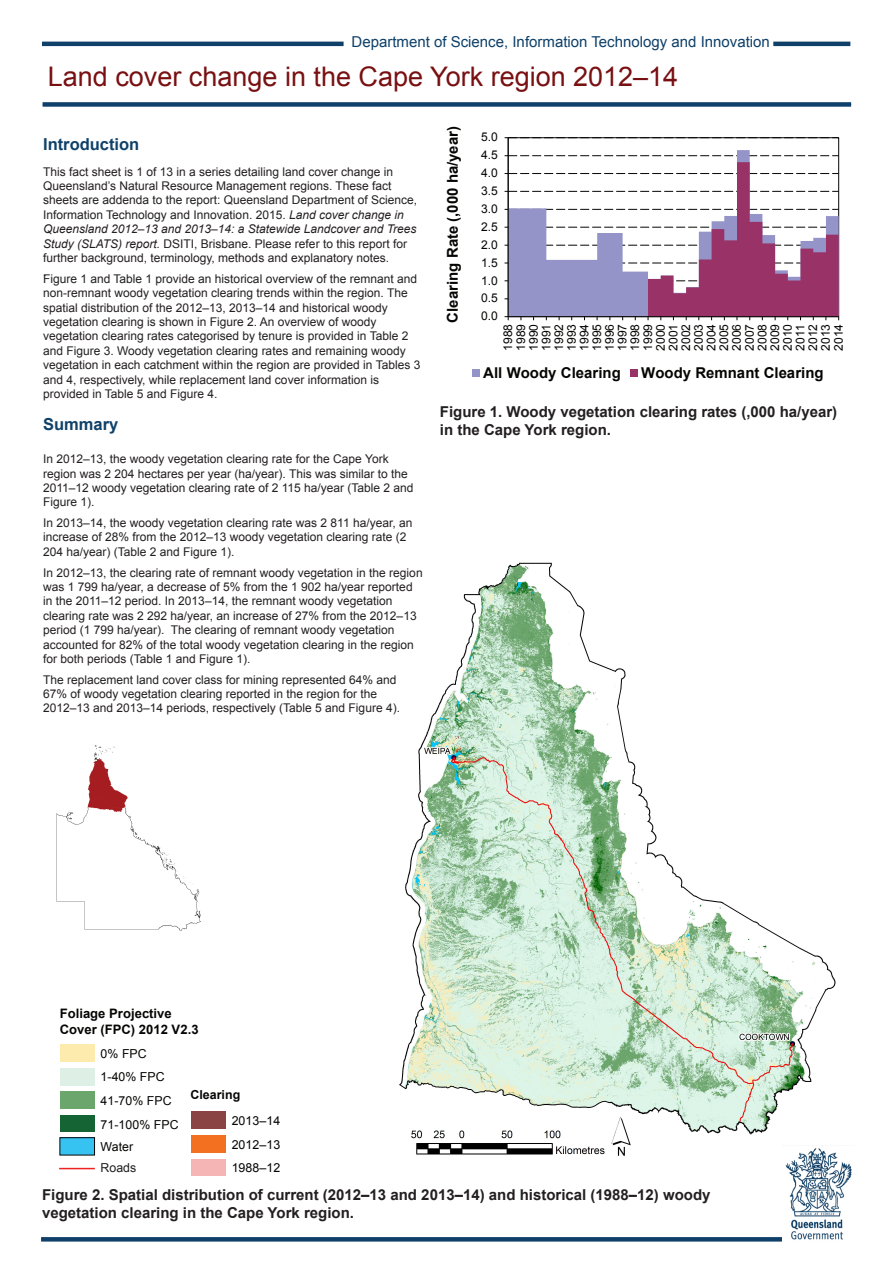
<style>
.page{position:relative;width:893px;height:1263px;background:#fff}
.page>*{position:absolute;margin:0;border:0;box-sizing:border-box;transform-origin:0 0}
.t1{font:27px "Arial";color:#781012}
.t2{font:700 16.5px "Arial";color:#0f4169}
.t3{font:700 15px/18px "Arial";color:#231f20}
.t4{font:700 15px "Arial";color:#050504}
.t5{font:15px "Arial";color:#0e4069}
.t6{font:700 13.05px/15.6px "Arial";color:#050504}
.t7{font:12.45px/23.7px "Arial";letter-spacing:-.005em;color:#050504;text-align:justify}
.t8{font:700 12.45px "Arial";color:#050504}
.t9{font:12.3px/23.5px "Arial";color:#050504}
.t10{font:12.3px "Arial";color:#231f20}
.t11{font:12px/14.4px "Arial";color:#231f20}
.t12{font:12px/12.8px "Arial";letter-spacing:-.005em;color:#050504;text-align:justify}
.s1{font-style:italic}
</style>
<div class="page">
<img style="left:399px;top:562px;width:437px;height:594px">
<div style="left:43px;top:102px;width:808px;height:5px;background:#0e4069"></div>
<img style="left:56px;top:745px;width:145px;height:185px">
<svg style="left:509px;top:150px;width:330px;height:12px"></svg>
<svg style="left:509px;top:162px;width:330px;height:154px"></svg>
<hr style="left:508px;top:138px;width:1px;height:179px;background:#050504">
<svg style="left:505px;top:137px;width:334px;height:1px"></svg>
<svg style="left:505px;top:155px;width:334px;height:1px"></svg>
<svg style="left:505px;top:173px;width:334px;height:1px"></svg>
<svg style="left:505px;top:191px;width:334px;height:1px"></svg>
<svg style="left:505px;top:209px;width:334px;height:1px"></svg>
<svg style="left:505px;top:227px;width:334px;height:1px"></svg>
<svg style="left:505px;top:245px;width:334px;height:1px"></svg>
<svg style="left:505px;top:263px;width:334px;height:1px"></svg>
<svg style="left:505px;top:281px;width:334px;height:1px"></svg>
<svg style="left:505px;top:299px;width:334px;height:1px"></svg>
<hr style="left:508px;top:316px;width:331px;height:1px;background:#050504">
<div style="left:472px;top:369px;width:8px;height:8px;background:#9594c9"></div>
<div style="left:630px;top:369px;width:8px;height:8px;background:#993367"></div>
<hr style="left:42px;top:42px;width:302px;height:4px;background:#0e4069">
<hr style="left:773px;top:42px;width:77px;height:4px;background:#0e4069">
<svg style="left:41px;top:1237px;width:741px;height:4px;background:#12436c"></svg>
<img style="left:783px;top:1145px;width:69px;height:95px">
<div style="left:191px;top:1112px;width:34px;height:17px;background:#8a4444"></div>
<div style="left:191px;top:1135px;width:34px;height:18px;background:#f37021"></div>
<div style="left:191px;top:1159px;width:34px;height:17px;background:#f6b5b5"></div>
<div style="left:60px;top:1138px;width:35px;height:17px;background:#37c3f2"></div>
<div style="left:60px;top:1137px;width:35px;height:18px;border:1px solid #050504"></div>
<hr style="left:60px;top:1168px;width:34px;height:1px;background:#ee2123">
<div style="left:60px;top:1045px;width:35px;height:17px;background:#fdebae"></div>
<div style="left:60px;top:1068px;width:35px;height:17px;background:#def0e6"></div>
<div style="left:60px;top:1092px;width:35px;height:17px;background:#6ba66c"></div>
<div style="left:60px;top:1115px;width:35px;height:16px;background:#146533"></div>
<p class="t5" style="left:352px;top:32px;width:420px">Department of Science, Information Technology and Innovation</p>
<h1 class="t1" style="left:48px;top:58px;width:632px">Land cover change in the Cape York region 2012–14</h1>
<h2 class="t2" style="left:43px;top:133px;width:98px">Introduction</h2>
<p class="t11" style="left:43px;top:164px;width:376px">This fact sheet is 1 of 13 in a series detailing land cover change in Queensland’s Natural Resource Management regions. These fact sheets are addenda to the report: Queensland Department of Science, Information Technology and Innovation. 2015. <span class="s1">Land cover change in Queensland 2012–13 and 2013–14: a Statewide Landcover and Trees Study (SLATS) report.</span> DSITI, Brisbane. Please refer to this report for further background, terminology, methods and explanatory notes.<br>.</p>
<p class="t11" style="left:43px;top:271px;width:379px">Figure 1 and Table 1 provide an historical overview of the remnant and non-remnant woody vegetation clearing trends within the region. The spatial distribution of the 2012–13, 2013–14 and historical woody vegetation clearing is shown in Figure 2. An overview of woody vegetation clearing rates categorised by tenure is provided in Table 2 and Figure 3. Woody vegetation clearing rates and remaining woody vegetation in each catchment within the region are provided in Tables 3 and 4, respectively, while replacement land cover information is provided in Table 5 and Figure 4.</p>
<h2 class="t2" style="left:43px;top:413px;width:77px">Summary</h2>
<p class="t11" style="left:43px;top:452px;width:372px">In 2012–13, the woody vegetation clearing rate for the Cape York region was 2 204 hectares per year (ha/year). This was similar to the 2011–12 woody vegetation clearing rate of 2 115 ha/year (Table 2 and Figure 1).</p>
<p class="t11" style="left:43px;top:516px;width:371px">In 2013–14, the woody vegetation clearing rate was 2 811 ha/year, an increase of 28% from the 2012–13 woody vegetation clearing rate (2<br>204 ha/year) (Table 2 and Figure 1).</p>
<p class="t11" style="left:43px;top:565px;width:381px">In 2012–13, the clearing rate of remnant woody vegetation in the region was 1 799 ha/year, a decrease of 5% from the 1 902 ha/year reported in the 2011–12 period. In 2013–14, the remnant woody vegetation clearing rate was 2 292 ha/year, an increase of 27% from the 2012–13 period (1 799 ha/year). The clearing of remnant woody vegetation accounted for 82% of the total woody vegetation clearing in the region for both periods (Table 1 and Figure 1).</p>
<p class="t11" style="left:43px;top:672px;width:358px">The replacement land cover class for mining represented 64% and<br>67% of woody vegetation clearing reported in the region for the<br>2012–13 and 2013–14 periods, respectively (Table 5 and Figure 4).</p>
<p class="t4" style="left:442px;top:323px;width:198px;rotate:-90deg">Clearing Rate (,000 ha/year)</p>
<p class="t12" style="left:481px;top:131px;width:18px">5.0</p>
<p class="t12" style="left:481px;top:149px;width:18px">4.5</p>
<p class="t12" style="left:481px;top:167px;width:18px">4.0</p>
<p class="t12" style="left:481px;top:185px;width:18px">3.5</p>
<p class="t12" style="left:481px;top:203px;width:18px">3.0</p>
<p class="t12" style="left:481px;top:220px;width:18px">2.5</p>
<p class="t12" style="left:481px;top:238px;width:18px">2.0</p>
<p class="t12" style="left:481px;top:256px;width:18px">1.5</p>
<p class="t12" style="left:481px;top:274px;width:18px">1.0</p>
<p class="t12" style="left:481px;top:292px;width:18px">0.5</p>
<p class="t12" style="left:481px;top:310px;width:18px">0.0</p>
<p class="t12" style="left:502px;top:351px;width:29px;rotate:-90deg">1988<br>1989<br>1990<br>1991<br>1992<br>1993<br>1994<br>1995<br>1996<br>1997<br>1998<br>1999<br>2000<br>2001<br>2002<br>2003<br>2004<br>2005<br>2006<br>2007<br>2008<br>2009<br>2010<br>2011<br>2012<br>2013<br>2014</p>
<p class="t4" style="left:483px;top:362px;width:139px">All Woody Clearing</p>
<p class="t4" style="left:641px;top:362px;width:184px">Woody Remnant Clearing</p>
<p class="t3" style="left:440px;top:403px;width:399px">Figure 1. Woody vegetation clearing rates (,000 ha/year) in the Cape York region.</p>
<p class="t6" style="left:60px;top:1006px;width:140px">Foliage Projective<br>Cover (FPC) 2012 V2.3</p>
<p class="t9" style="left:101px;top:1018px;width:80px">Water<br>0% FPC<br>1-40% FPC<br>41-70% FPC<br>71-100% FPC</p>
<p class="t8" style="left:191px;top:1086px;width:51px">Clearing</p>
<p class="t7" style="left:232px;top:1109px;width:50px">2013–14<br>2012–13<br>1988–12</p>
<p class="t9" style="left:101px;top:1135px;width:73px">Water<br>0% FPC<br>1-40% FPC<br>41-70% FPC</p>
<p class="t10" style="left:101px;top:1160px;width:37px">Roads</p>
<p class="t3" style="left:42px;top:1186px;width:670px">Figure 2. Spatial distribution of current (2012–13 and 2013–14) and historical (1988–12) woody vegetation clearing in the Cape York region.</p>
</div>
